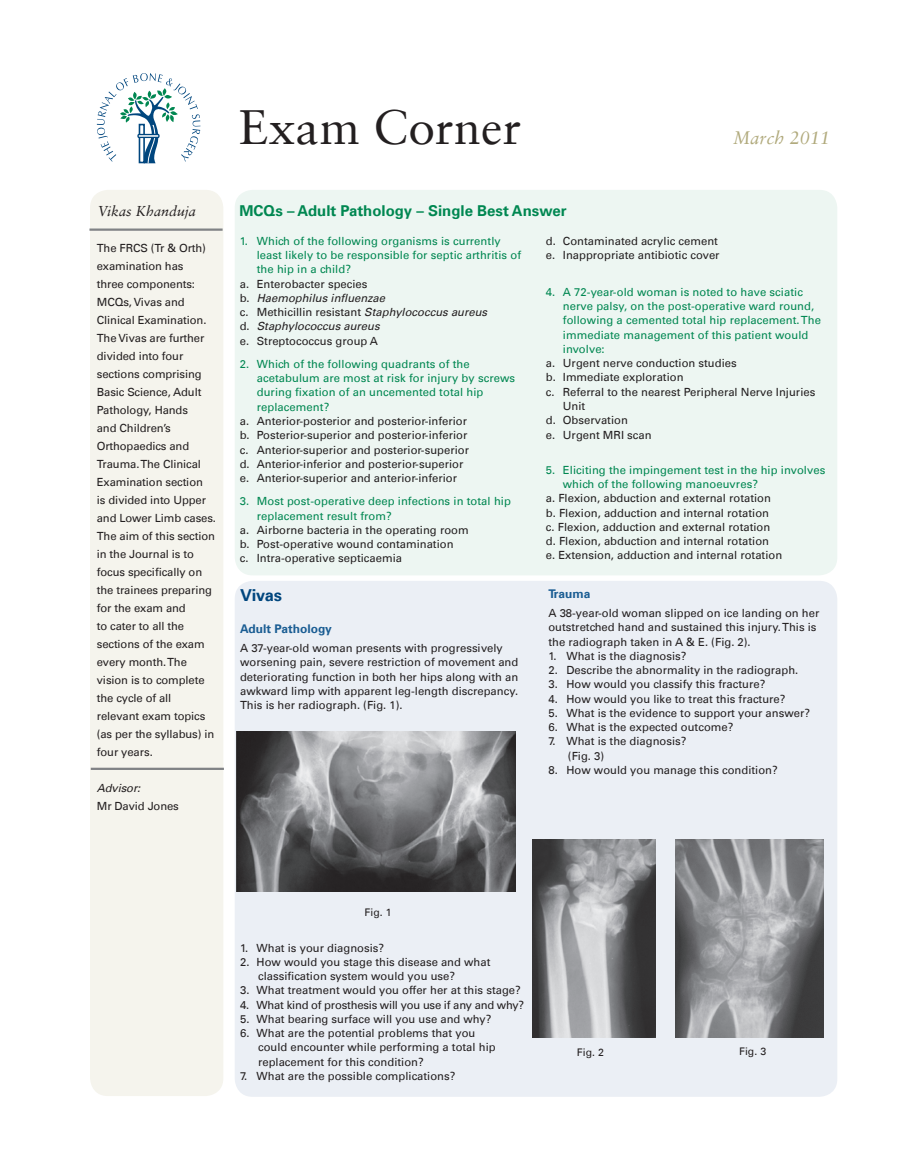
<style>
.page{position:relative;width:906px;height:1170px;background:#fff}
.page>*{position:absolute;margin:0;border:0;box-sizing:border-box;transform-origin:0 0}
.t1{font:48px "Sabon";letter-spacing:.005em;color:#231f20}
.t2{font:italic 18px "Sabon";letter-spacing:.005em;color:#b1aa7d}
.t3{font:700 16.5px "Univers";letter-spacing:-.01em;color:#00467e}
.t4{font:700 15px "Univers";color:#008751}
.t5{font:italic 14.25px "Sabon";color:#231f20}
.t6{font:700 12px "Univers";color:#1a5d93}
.t7{font:11.25px/18px "Univers";color:#231f20}
.t8{font:11.25px/14.2px "Univers";letter-spacing:.005em;color:#008751}
.t9{font:11.25px "Univers";letter-spacing:-.02em;color:#231f20}
.t10{font:italic 11.25px "Univers";letter-spacing:-.01em;color:#231f20}
.t11{font:10.5px "Univers";letter-spacing:.005em;color:#231f20}
.s1{font-style:italic}
</style>
<div class="page">
<div style="left:235px;top:580px;width:602px;height:516px;background:#ebeff5;border-radius:18px"></div>
<div style="left:235px;top:190px;width:602px;height:385px;background:#edf6f2;border-radius:18px"></div>
<div style="left:90px;top:190px;width:133px;height:905px;background:#f5f4ed;border-radius:18px"></div>
<svg style="left:97px;top:73px;width:103px;height:90px"></svg>
<hr style="left:89px;top:228px;width:134px;height:3px;background:#808285">
<img style="left:237px;top:731px;width:279px;height:159px">
<hr style="left:91px;top:767px;width:133px;height:3px;background:#808285">
<img style="left:533px;top:839px;width:122px;height:198px">
<img style="left:675px;top:839px;width:148px;height:198px">
<p class="t5" style="left:98px;top:203px;width:100px">Vikas Khanduja</p>
<p class="t7" style="left:97px;top:239px;width:121px">The FRCS (Tr &amp; Orth) examination has<br>three components:<br>MCQs, Vivas and<br>Clinical Examination.<br>The Vivas are further divided into four sections comprising<br>Basic Science, Adult<br>Pathology, Hands<br>and Children’s<br>Orthopaedics and<br>Trauma. The Clinical<br>Examination section<br>is divided into Upper and Lower Limb cases.<br>The aim of this section in the Journal is to focus specifically on the trainees preparing for the exam and<br>to cater to all the sections of the exam every month. The vision is to complete the cycle of all relevant exam topics (as per the syllabus) in four years.</p>
<p class="t10" style="left:97px;top:781px;width:45px">Advisor:</p>
<p class="t7" style="left:97px;top:797px;width:84px">Mr David Jones</p>
<h1 class="t1" style="left:239px;top:99px;width:284px">Exam Corner</h1>
<h3 class="t4" style="left:239px;top:202px;width:328px">MCQs – Adult Pathology – Single Best Answer</h3>
<h2 class="t2" style="left:733px;top:127px;width:98px">March 2011</h2>
<p class="t8" style="left:257px;top:234px;width:266px;text-indent:-17px">1. Which of the following organisms is currently least likely to be responsible for septic arthritis of the hip in a child?</p>
<p class="t7" style="left:240px;top:276px;width:249px;line-height:14.2px">a. Enterobacter species<br>b. <span class="s1">Haemophilus influenzae<br></span>c. Methicillin resistant <span class="s1">Staphylococcus aureus </span>d. <span class="s1">Staphylococcus aureus<br></span>e. Streptococcus group A</p>
<p class="t8" style="left:257px;top:357px;width:260px;text-indent:-17px">2. Which of the following quadrants of the acetabulum are most at risk for injury by screws during fixation of an uncemented total hip replacement?</p>
<p class="t7" style="left:240px;top:414px;width:231px;line-height:14.2px">a. Anterior-posterior and posterior-inferior b. Posterior-superior and posterior-inferior c. Anterior-superior and posterior-superior d. Anterior-inferior and posterior-superior e. Anterior-superior and anterior-inferior</p>
<p class="t8" style="left:257px;top:494px;width:256px;text-indent:-17px">3. Most post-operative deep infections in total hip replacement result from?</p>
<p class="t7" style="left:240px;top:522px;width:230px;line-height:14.2px">a. Airborne bacteria in the operating room b. Post-operative wound contamination<br>c. Intra-operative septicaemia</p>
<h3 class="t3" style="left:240px;top:585px;width:44px">Vivas</h3>
<p class="t6" style="left:240px;top:622px;width:93px">Adult Pathology</p>
<p class="t7" style="left:240px;top:641px;width:280px;line-height:14.2px">A 37-year-old woman presents with progressively worsening pain, severe restriction of movement and deteriorating function in both her hips along with an awkward limp with apparent leg-length discrepancy.<br>This is her radiograph. (Fig. 1).</p>
<p class="t7" style="left:546px;top:234px;width:175px;line-height:14.2px">d. Contaminated acrylic cement e. Inappropriate antibiotic cover</p>
<p class="t8" style="left:563px;top:285px;width:260px;text-indent:-17px">4. A 72-year-old woman is noted to have sciatic nerve palsy, on the post-operative ward round, following a cemented total hip replacement. The immediate management of this patient would involve:</p>
<p class="t7" style="left:546px;top:354px;width:192px">a. Urgent nerve conduction studies</p>
<p class="t7" style="left:546px;top:368px;width:139px">b. Immediate exploration</p>
<p class="t7" style="left:546px;top:383px;width:271px">c. Referral to the nearest Peripheral Nerve Injuries</p>
<p class="t7" style="left:563px;top:397px;width:24px">Unit</p>
<p class="t7" style="left:546px;top:411px;width:84px">d. Observation</p>
<p class="t7" style="left:546px;top:425px;width:107px">e. Urgent MRI scan</p>
<p class="t8" style="left:563px;top:462px;width:264px;text-indent:-17px">5. Eliciting the impingement test in the hip involves which of the following manoeuvres?</p>
<p class="t7" style="left:546px;top:491px;width:238px;line-height:14.2px">a. Flexion, abduction and external rotation b. Flexion, adduction and internal rotation<br>c. Flexion, adduction and external rotation d. Flexion, abduction and internal rotation<br>e. Extension, adduction and internal rotation</p>
<p class="t6" style="left:548px;top:587px;width:43px">Trauma</p>
<p class="t7" style="left:548px;top:606px;width:272px;line-height:14.2px">A 38-year-old woman slipped on ice landing on her outstretched hand and sustained this injury. This is the radiograph taken in A &amp; E. (Fig. 2).</p>
<p class="t7" style="left:548px;top:646px;width:140px">1. What is the diagnosis?</p>
<p class="t7" style="left:548px;top:661px;width:251px">2. Describe the abnormality in the radiograph.</p>
<p class="t7" style="left:548px;top:675px;width:218px">3. How would you classify this fracture?</p>
<p class="t7" style="left:548px;top:689px;width:238px">4. How would you like to treat this fracture?</p>
<p class="t7" style="left:548px;top:704px;width:263px">5. What is the evidence to support your answer?</p>
<p class="t7" style="left:548px;top:718px;width:186px">6. What is the expected outcome?</p>
<p class="t7" style="left:568px;top:734px;width:120px;line-height:14.2px;text-indent:-20px">7. What is the diagnosis? (Fig. 3)</p>
<p class="t7" style="left:548px;top:760px;width:231px">8. How would you manage this condition?</p>
<p class="t11" style="left:364px;top:905px;width:29px">Fig. 1</p>
<p class="t7" style="left:240px;top:938px;width:146px">1. What is your diagnosis?</p>
<p class="t7" style="left:258px;top:954px;width:234px;line-height:14.2px;text-indent:-18px">2. How would you stage this disease and what classification system would you use?</p>
<p class="t7" style="left:240px;top:981px;width:282px">3. What treatment would you offer her at this stage?</p>
<p class="t9" style="left:240px;top:997px;width:285px">4. What kind of prosthesis will you use if any and why?</p>
<p class="t7" style="left:240px;top:1009px;width:253px">5. What bearing surface will you use and why?</p>
<p class="t7" style="left:258px;top:1025px;width:239px;line-height:14.2px;text-indent:-18px">6. What are the potential problems that you could encounter while performing a total hip replacement for this condition?</p>
<p class="t7" style="left:240px;top:1066px;width:217px">7. What are the possible complications?</p>
<p class="t11" style="left:577px;top:1045px;width:29px">Fig. 2</p>
<p class="t11" style="left:739px;top:1045px;width:29px">Fig. 3</p>
</div>
